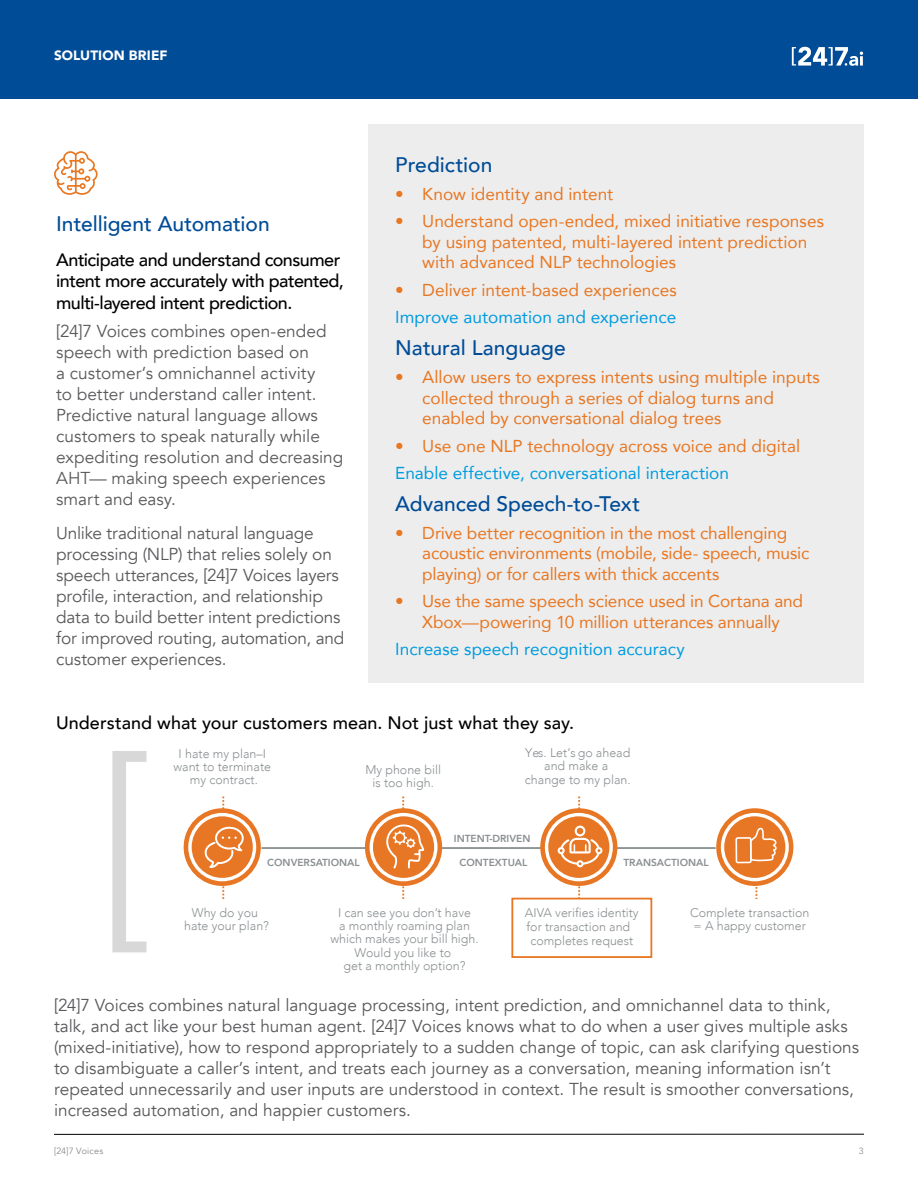
<style>
.page{position:relative;width:918px;height:1188px;background:#fff}
.page>*{position:absolute;margin:0;border:0;box-sizing:border-box;transform-origin:0 0}
.t1{font:500 21px "Avenir";color:#004c97}
.t2{font:500 18px/21.6px "Avenir";letter-spacing:-.025em;color:#000}
.t3{font:500 18px "Avenir";letter-spacing:.005em;color:#000}
.t4{font:17.25px/21px "Avenir";color:#59595c}
.t5{font:17.25px/20.7px "Avenir";color:#e87722}
.t6{font:17.25px "Avenir";color:#009cde}
.t7{font:900 13.5px "Avenir";letter-spacing:.01em;color:#fff}
.t8{font:300 12.6px/13.4px "Avenir";color:#8a8f91;text-align:center}
.t9{font:800 10.2px "Avenir";color:#8a8f91}
.t10{font:9px "Avenir";letter-spacing:.02em;color:#8a8b8d}
</style>
<div class="page">
<hr style="left:54px;top:1134px;width:810px;height:1px;background:#000">
<div style="left:0;top:0;width:918px;height:98px;background:#004c97"></div>
<svg style="left:792px;top:47px;width:71px;height:19px"></svg>
<div style="left:368px;top:124px;width:496px;height:558px;background:#ededee"></div>
<hr style="left:261px;top:847px;width:455px;height:2px;background:#8a8f91">
<div style="left:511px;top:898px;width:141px;height:60px;border:2px solid #e77724"></div>
<svg style="left:184px;top:808px;width:77px;height:78px"></svg>
<svg style="left:188px;top:813px;width:68px;height:68px"></svg>
<div style="left:192px;top:816px;width:61px;height:62px;background:#e77724;border-radius:50%"></div>
<svg style="left:365px;top:808px;width:77px;height:78px"></svg>
<svg style="left:370px;top:813px;width:68px;height:68px"></svg>
<div style="left:373px;top:816px;width:61px;height:62px;background:#e77724;border-radius:50%"></div>
<svg style="left:540px;top:808px;width:77px;height:78px"></svg>
<svg style="left:545px;top:813px;width:68px;height:68px"></svg>
<div style="left:548px;top:816px;width:61px;height:62px;background:#e77724;border-radius:50%"></div>
<svg style="left:716px;top:808px;width:77px;height:78px"></svg>
<svg style="left:721px;top:813px;width:68px;height:68px"></svg>
<div style="left:724px;top:816px;width:61px;height:62px;background:#e77724;border-radius:50%"></div>
<svg style="left:205px;top:796px;width:39px;height:103px"></svg>
<svg style="left:386px;top:796px;width:38px;height:103px"></svg>
<svg style="left:558px;top:796px;width:44px;height:103px"></svg>
<svg style="left:735px;top:827px;width:42px;height:36px"></svg>
<svg style="left:112px;top:751px;width:34px;height:201px"></svg>
<svg style="left:54px;top:151px;width:44px;height:44px"></svg>
<p class="t7" style="left:54px;top:44px;width:115px">SOLUTION BRIEF</p>
<p class="t1" style="left:56px;top:205px;width:215px">Intelligent Automation</p>
<p class="t2" style="left:56px;top:248px;width:289px">Anticipate and understand consumer intent more accurately with patented, multi-layered intent prediction.</p>
<p class="t4" style="left:56px;top:320px;width:289px">[24]7 Voices combines open-ended speech with prediction based on<br>a customer’s omnichannel activity<br>to better understand caller intent.<br>Predictive natural language allows customers to speak naturally while expediting resolution and decreasing<br>AHT— making speech experiences smart and easy.</p>
<p class="t4" style="left:56px;top:523px;width:290px">Unlike traditional natural language processing (NLP) that relies solely on speech utterances, [24]7 Voices layers profile, interaction, and relationship data to build better intent predictions for improved routing, automation, and customer experiences.</p>
<p class="t1" style="left:395px;top:147px;width:99px">Prediction</p>
<p class="t5" style="left:395px;top:183px;width:220px">• Know identity and intent</p>
<p class="t5" style="left:422px;top:210px;width:403px;text-indent:-27px">• Understand open-ended, mixed initiative responses by using patented, multi-layered intent prediction with advanced NLP technologies</p>
<p class="t5" style="left:395px;top:279px;width:283px">• Deliver intent-based experiences</p>
<p class="t6" style="left:395px;top:304px;width:283px">Improve automation and experience</p>
<p class="t1" style="left:395px;top:330px;width:172px">Natural Language</p>
<p class="t5" style="left:422px;top:366px;width:399px;text-indent:-27px">• Allow users to express intents using multiple inputs collected through a series of dialog turns and enabled by conversational dialog trees</p>
<p class="t5" style="left:395px;top:435px;width:407px">• Use one NLP technology across voice and digital</p>
<p class="t6" style="left:395px;top:459px;width:335px">Enable effective, conversational interaction</p>
<p class="t1" style="left:395px;top:486px;width:246px">Advanced Speech-to-Text</p>
<p class="t5" style="left:422px;top:522px;width:389px;text-indent:-27px">• Drive better recognition in the most challenging acoustic environments (mobile, side- speech, music playing) or for callers with thick accents</p>
<p class="t5" style="left:395px;top:591px;width:409px;text-align:center">• Use the same speech science used in Cortana and<br>Xbox—powering 10 million utterances annually</p>
<p class="t6" style="left:395px;top:636px;width:291px">Increase speech recognition accuracy</p>
<p class="t3" style="left:56px;top:708px;width:519px">Understand what your customers mean. Not just what they say.</p>
<p class="t8" style="left:173px;top:747px;width:99px">I hate my plan–I want to terminate my contract.</p>
<p class="t8" style="left:365px;top:763px;width:77px">My phone bill is too high.</p>
<p class="t8" style="left:525px;top:746px;width:107px">Yes. Let’s go ahead and make a change to my plan.</p>
<p class="t9" style="left:454px;top:829px;width:78px">INTENT-DRIVEN</p>
<p class="t9" style="left:267px;top:853px;width:94px">CONVERSATIONAL</p>
<p class="t9" style="left:460px;top:853px;width:70px">CONTEXTUAL</p>
<p class="t9" style="left:624px;top:853px;width:87px">TRANSACTIONAL</p>
<p class="t8" style="left:184px;top:906px;width:86px">Why do you hate your plan?</p>
<p class="t8" style="left:330px;top:906px;width:150px">I can see you don’t have<br>a monthly roaming plan which makes your bill high.<br>Would you like to<br>get a monthly option?</p>
<p class="t8" style="left:525px;top:905px;width:115px;line-height:14.1px;text-align:left">AIVA verifies identity for transaction and completes request</p>
<p class="t8" style="left:690px;top:906px;width:121px;text-align:left">Complete transaction = A happy customer</p>
<p class="t4" style="left:54px;top:995px;width:807px">[24]7 Voices combines natural language processing, intent prediction, and omnichannel data to think, talk, and act like your best human agent. [24]7 Voices knows what to do when a user gives multiple asks (mixed-initiative), how to respond appropriately to a sudden change of topic, can ask clarifying questions to disambiguate a caller’s intent, and treats each journey as a conversation, meaning information isn’t repeated unnecessarily and user inputs are understood in context. The result is smoother conversations, increased automation, and happier customers.</p>
<p class="t10" style="left:54px;top:1146px;width:51px">[24]7 Voices</p>
<p class="t10" style="left:859px;top:1146px;width:7px">3</p>
</div>
